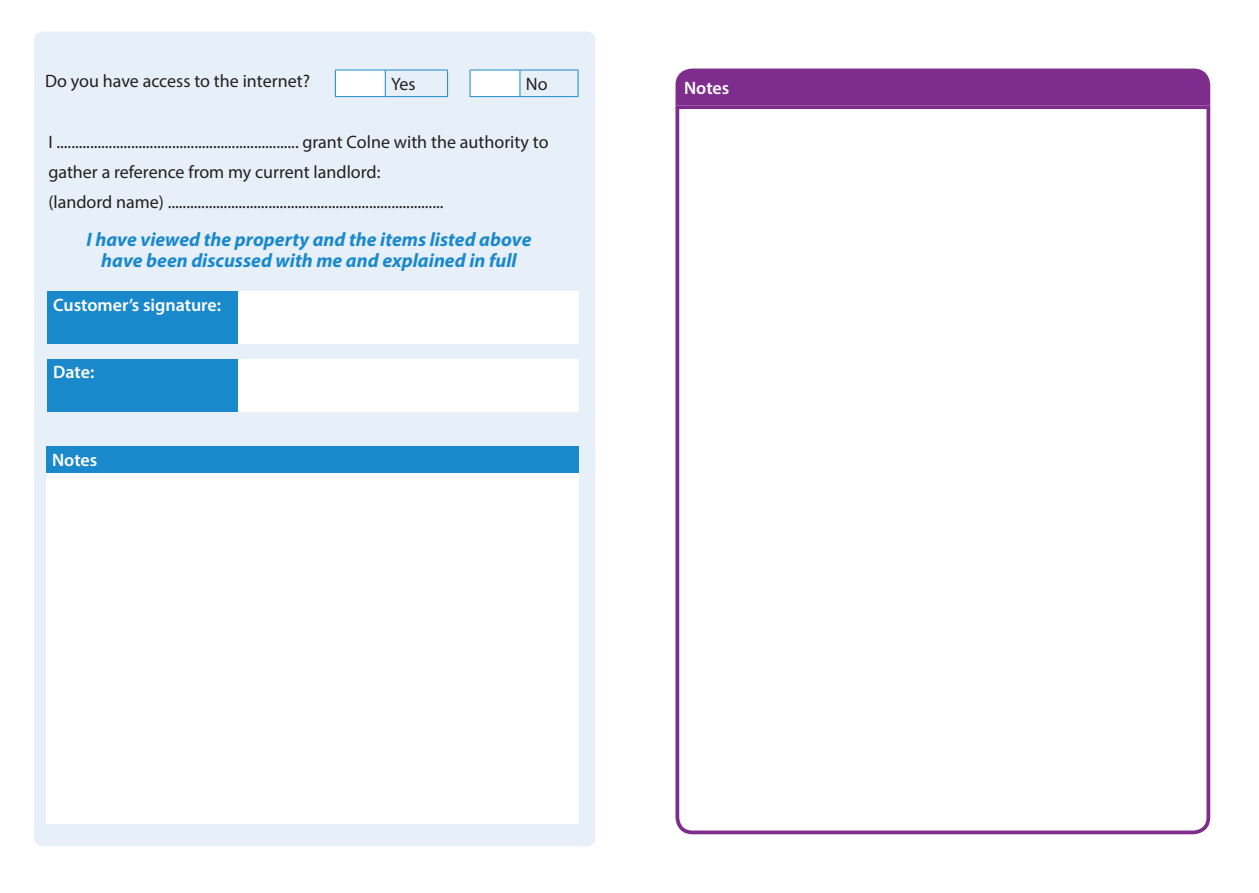
<style>
.page{position:relative;width:1259px;height:893px;background:#fff}
.page>*{position:absolute;margin:0;border:0;box-sizing:border-box;transform-origin:0 0}
.t1{font:italic 700 19.5px/21px "Myriad Pro";color:#1a89cb;text-align:center}
.t2{font:18px/30px "Myriad Pro";color:#231f20}
.t3{font:600 18px "Myriad Pro";color:#fff}
</style>
<div class="page">
<div style="left:34px;top:32px;width:561px;height:814px;background:#e7eff8;border-radius:9px"></div>
<div style="left:46px;top:446px;width:532px;height:27px;background:#1a89cb"></div>
<div style="left:46px;top:473px;width:532px;height:351px;background:#fff"></div>
<div style="left:675px;top:69px;width:535px;height:34px;background:#7e2d8c"></div>
<svg style="left:675px;top:103px;width:536px;height:732px"></svg>
<div style="left:335px;top:70px;width:50px;height:27px;background:#fff"></div>
<hr style="left:335px;top:70px;width:50px;height:1px;background:#1a89cb">
<svg style="left:335px;top:70px;width:1px;height:26px"></svg>
<hr style="left:385px;top:70px;width:63px;height:1px;background:#1a89cb">
<svg style="left:385px;top:70px;width:1px;height:26px"></svg>
<svg style="left:447px;top:70px;width:1px;height:26px"></svg>
<hr style="left:335px;top:96px;width:50px;height:1px;background:#1a89cb">
<hr style="left:385px;top:96px;width:63px;height:1px;background:#1a89cb">
<div style="left:470px;top:70px;width:50px;height:27px;background:#fff"></div>
<hr style="left:470px;top:70px;width:50px;height:1px;background:#1a89cb">
<svg style="left:470px;top:70px;width:1px;height:26px"></svg>
<hr style="left:520px;top:70px;width:58px;height:1px;background:#1a89cb">
<svg style="left:519px;top:70px;width:1px;height:26px"></svg>
<svg style="left:578px;top:70px;width:1px;height:26px"></svg>
<hr style="left:470px;top:96px;width:50px;height:1px;background:#1a89cb">
<hr style="left:520px;top:96px;width:58px;height:1px;background:#1a89cb">
<div style="left:47px;top:291px;width:191px;height:53px;background:#1a89cb"></div>
<div style="left:238px;top:291px;width:340px;height:53px;background:#fff"></div>
<div style="left:47px;top:359px;width:191px;height:53px;background:#1a89cb"></div>
<div style="left:238px;top:359px;width:340px;height:53px;background:#fff"></div>
<p class="t2" style="left:45px;top:66px;width:266px">Do you have access to the internet?</p>
<p class="t2" style="left:391px;top:68px;width:26px">Yes</p>
<p class="t2" style="left:526px;top:68px;width:23px">No</p>
<p class="t3" style="left:684px;top:76px;width:47px">Notes</p>
<p class="t2" style="left:48px;top:127px;width:502px">I ................................................................. grant Colne with the authority to gather a reference from my current landlord:<br>(landord name) ..........................................................................</p>
<p class="t1" style="left:87px;top:229px;width:446px">I have viewed the property and the items listed above have been discussed with me and explained in full</p>
<p class="t3" style="left:53px;top:293px;width:169px">Customer’s signature:</p>
<p class="t3" style="left:53px;top:361px;width:43px">Date:</p>
<p class="t3" style="left:52px;top:448px;width:47px">Notes</p>
</div>
